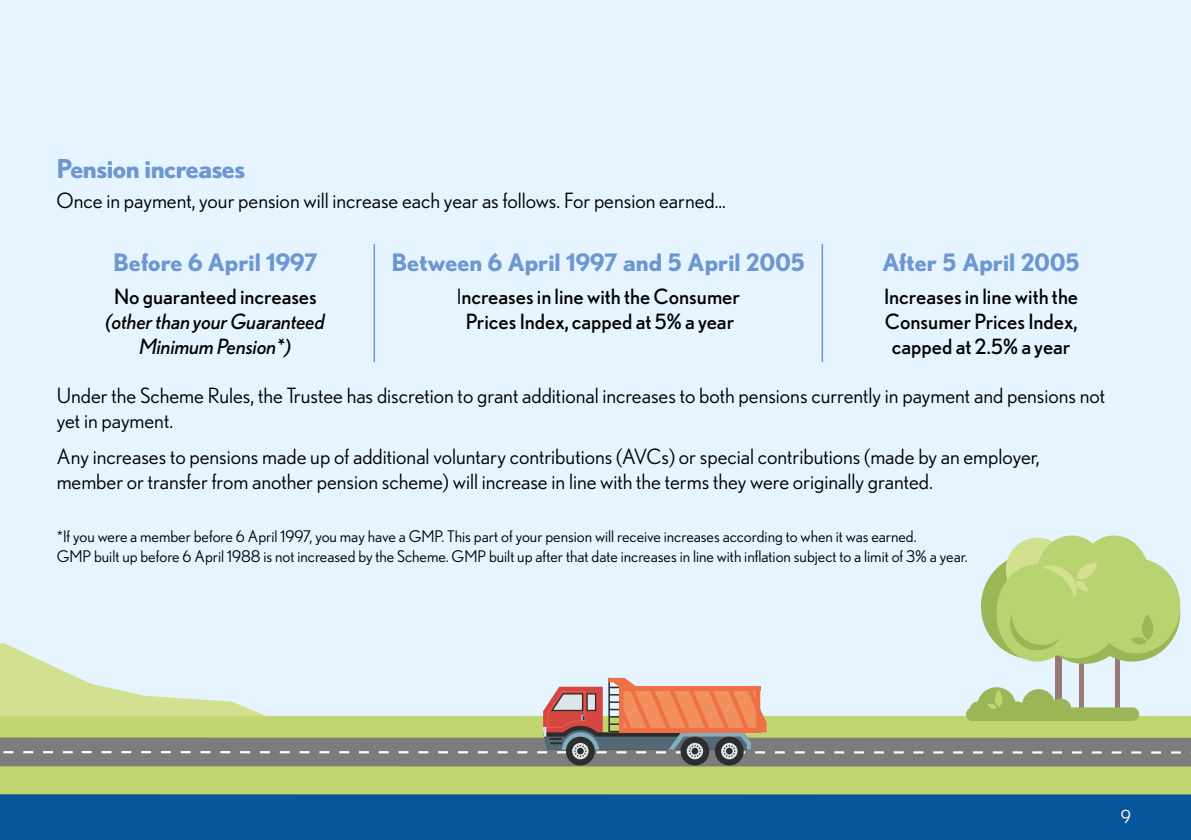
<style>
.page{position:relative;width:1191px;height:840px;background:#fff}
.page>*{position:absolute;margin:0;border:0;box-sizing:border-box;transform-origin:0 0}
.t1{font:700 26px "Nobel";letter-spacing:-.02em;color:#6d97d0}
.t2{font:700 24px "Nobel";color:#6d97d0}
.t3{font:21px/25px "Nobel";color:#000}
.t4{font:21px/25px "Nobel";color:#000;text-align:center}
.t5{font:italic 21px/25px "Nobel";color:#000;text-align:center}
.t6{font:18px "Nobel";color:#fff}
.t7{font:16px/20px "Nobel";color:#000}
.s1{font-style:inherit}
</style>
<div class="page">
<div style="left:0;top:0;width:1191px;height:794px;background:#e5f4fe"></div>
<div style="left:0;top:794px;width:1191px;height:45px;background:#07559a"></div>
<hr style="left:373px;top:244px;width:2px;height:35px;background:#6d97d0">
<hr style="left:821px;top:244px;width:2px;height:35px;background:#6d97d0">
<hr style="left:373px;top:279px;width:2px;height:83px;background:#6d97d0">
<hr style="left:821px;top:279px;width:2px;height:83px;background:#6d97d0">
<div style="left:0;top:766px;width:1191px;height:28px;background:#c1d671"></div>
<div style="left:981px;top:553px;width:103px;height:105px;background:#9cb557;border-radius:50%"></div>
<div style="left:1078px;top:535px;width:71px;height:84px;background:#bad372;border-radius:50%"></div>
<div style="left:1092px;top:558px;width:88px;height:95px;background:#bad372;border-radius:50%"></div>
<div style="left:1005px;top:537px;width:64px;height:64px;background:#d2e08f;border-radius:50%"></div>
<div style="left:996px;top:563px;width:82px;height:98px;background:#bad372;border-radius:50%"></div>
<div style="left:1035px;top:535px;width:72px;height:84px;background:#bad372;border-radius:50%"></div>
<svg style="left:1043px;top:562px;width:54px;height:35px"></svg>
<svg style="left:0;top:613px;width:1191px;height:153px"></svg>
<p class="t1" style="left:57px;top:153px;width:190px">Pension increases</p>
<p class="t3" style="left:57px;top:188px;width:671px">Once in payment, your pension will increase each year as follows. For pension earned...</p>
<p class="t2" style="left:113px;top:248px;width:206px">Before 6 April 1997</p>
<p class="t2" style="left:391px;top:248px;width:415px">Between 6 April 1997 and 5 April 2005</p>
<p class="t2" style="left:882px;top:248px;width:199px">After 5 April 2005</p>
<p class="t4" style="left:114px;top:283px;width:204px">No guaranteed increases</p>
<p class="t5" style="left:106px;top:308px;width:221px">(other than your Guaranteed<br>Minimum Pension*)</p>
<p class="t4" style="left:457px;top:283px;width:285px"><span class="s1">I</span>ncreases in line with the Consumer<br>Prices Index, capped at 5% a year</p>
<p class="t4" style="left:884px;top:283px;width:196px">Increases in line with the<br>Consumer Prices Index, capped at 2.5% a year</p>
<p class="t3" style="left:57px;top:382px;width:1050px">Under the Scheme Rules, the Trustee has discretion to grant additional increases to both pensions currently in payment and pensions not yet in payment.</p>
<p class="t3" style="left:57px;top:444px;width:984px">Any increases to pensions made up of additional voluntary contributions (AVCs) or special contributions (made by an employer, member or transfer from another pension scheme) will increase in line with the terms they were originally granted.</p>
<p class="t7" style="left:57px;top:525px;width:912px">*If you were a member before 6 April 1997, you may have a GMP. This part of your pension will receive increases according to when it was earned.<br>GMP built up before 6 April 1988 is not increased by the Scheme. GMP built up after that date increases in line with inflation subject to a limit of 3% a year.</p>
<p class="t6" style="left:1120px;top:805px;width:12px">9</p>
</div>
